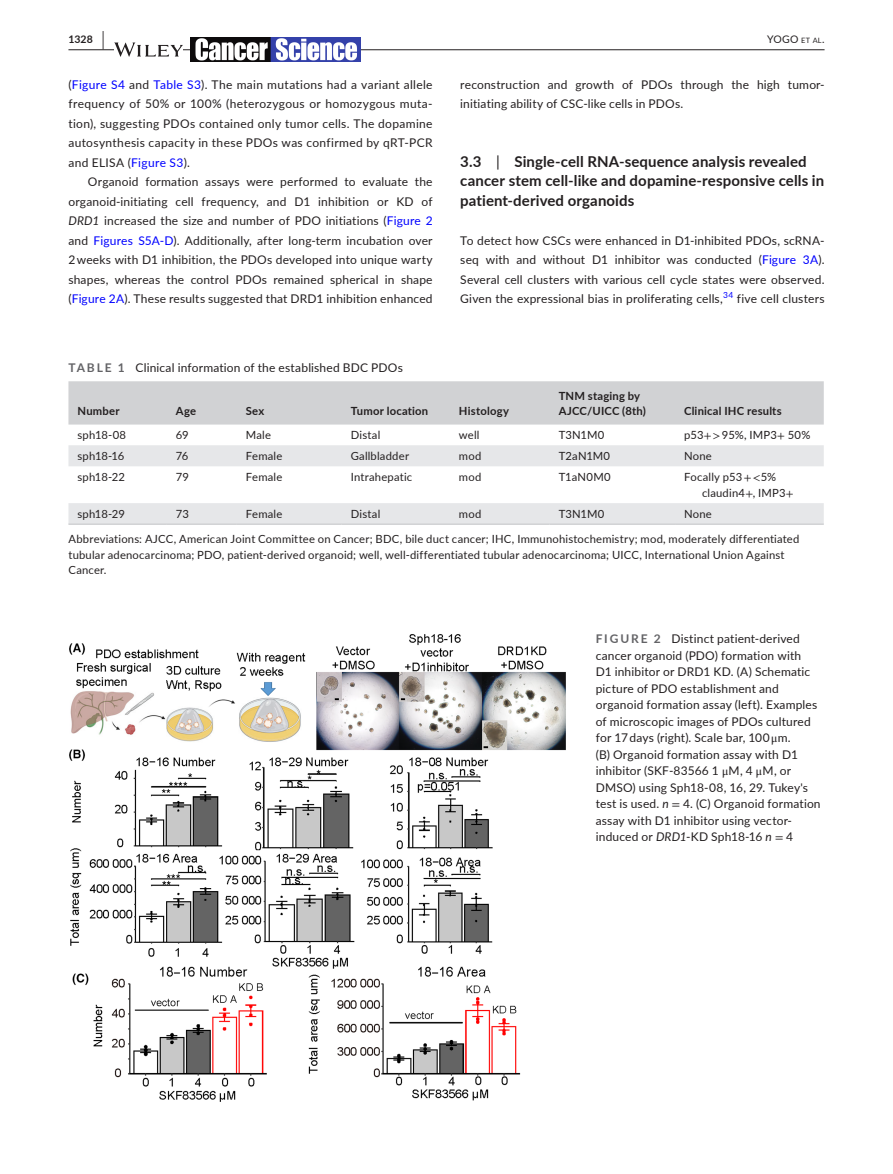
<style>
.page{position:relative;width:893px;height:1174px;background:#fff}
.page>*{position:absolute;margin:0;border:0;box-sizing:border-box;transform-origin:0 0}
.t1{font:700 15px/19.5px "Lato";letter-spacing:.005em;color:#231f20}
.t2{font:12px/19.5px "Lato";letter-spacing:.015em;color:#231f20;text-align:justify}
.t3{font:11.25px/15.8px "Lato";letter-spacing:.015em;color:#231f20}
.t4{font:700 11.25px/15.8px "Lato";letter-spacing:.02em;color:#231f20}
.t5{font:10.5px "Lato";color:#231f20}
.t6{font:700 10.5px "Lato";color:#231f20}
.t7{font:8.4px "Lato";color:#00f}
.s1{font-size:19.5px}
.s2{font-size:7.35px}
.s3{color:#00f}
.s4{font-style:italic}
.s5{font-weight:400}
.s6{font-weight:700;color:#636366}
.s7{font-family:"STIX"}
</style>
<div class="page">
<hr style="left:68px;top:49px;width:756px;height:1px;background:#231f20">
<svg style="left:114px;top:42px;width:69px;height:15px"></svg>
<img style="left:191px;top:38px;width:170px;height:24px">
<div style="left:68px;top:381px;width:756px;height:43px;background:#d1d2d4"></div>
<svg style="left:68px;top:445px;width:756px;height:78px;fill:#e9eaec"></svg>
<hr style="left:68px;top:523px;width:99px;height:2px;background:#d1d2d4">
<hr style="left:167px;top:523px;width:70px;height:2px;background:#d1d2d4">
<hr style="left:237px;top:523px;width:105px;height:2px;background:#d1d2d4">
<hr style="left:342px;top:523px;width:108px;height:2px;background:#d1d2d4">
<hr style="left:450px;top:523px;width:100px;height:2px;background:#d1d2d4">
<hr style="left:550px;top:523px;width:125px;height:2px;background:#d1d2d4">
<hr style="left:675px;top:523px;width:149px;height:2px;background:#d1d2d4">
<img style="left:69px;top:634px;width:497px;height:468px">
<p class="t6" style="left:68px;top:31px;width:37px">1328 <span class="s1">|</span></p>
<p class="t5" style="left:767px;top:31px;width:59px">YOGO <span class="s2">et al</span>.</p>
<p class="t2" style="left:68px;top:74px;width:366px">(<span class="s3">Figure S4</span> and <span class="s3">Table S3</span>). The main mutations had a variant allele frequency of 50% or 100% (heterozygous or homozygous muta&shy;tion), suggesting PDOs contained only tumor cells. The dopamine autosynthesis capacity in these PDOs was confirmed by qRT-PCR and ELISA (<span class="s3">Figure S3</span>).</p>
<p class="t2" style="left:68px;top:171px;width:366px;text-indent:20px">Organoid formation assays were performed to evaluate the organoid-initiating cell frequency, and D1 inhibition or KD of <span class="s4">DRD1</span> increased the size and number of PDO initiations (<span class="s3">Figure 2 </span>and <span class="s3">Figures S5A-D</span>). Additionally, after long-term incubation over 2 weeks with D1 inhibition, the PDOs developed into unique warty shapes, whereas the control PDOs remained spherical in shape (<span class="s3">Figure 2A</span>). These results suggested that DRD1 inhibition enhanced</p>
<p class="t2" style="left:460px;top:74px;width:366px">reconstruction and growth of PDOs through the high tumor&shy;initiating ability of CSC-like cells in PDOs.</p>
<p class="t1" style="left:460px;top:151px;width:365px">3.3 <span class="s5">|</span> Single-cell RNA-sequence analysis revealed cancer stem cell-like and dopamine-responsive cells in patient-derived organoids</p>
<p class="t2" style="left:460px;top:230px;width:366px">To detect how CSCs were enhanced in D1-inhibited PDOs, scRNA&shy;seq with and without D1 inhibitor was conducted (<span class="s3">Figure 3A</span>).<br>Several cell clusters with various cell cycle states were observed.<br>Given the expressional bias in proliferating cells,</p>
<p class="t7" style="left:723px;top:289px;width:12px">34</p>
<p class="t2" style="left:737px;top:288px;width:89px">five cell clusters</p>
<p class="t2" style="left:68px;top:357px;width:336px"><span class="s6">TABLE 1</span> Clinical information of the established BDC PDOs</p>
<p class="t4" style="left:77px;top:403px;width:44px">Number</p>
<p class="t4" style="left:176px;top:403px;width:22px">Age</p>
<p class="t4" style="left:246px;top:403px;width:20px">Sex</p>
<p class="t4" style="left:351px;top:403px;width:79px">Tumor location</p>
<p class="t4" style="left:459px;top:403px;width:51px">Histology</p>
<p class="t4" style="left:559px;top:387px;width:89px">TNM staging by<br>AJCC/UICC (8th)</p>
<p class="t4" style="left:684px;top:403px;width:99px">Clinical IHC results</p>
<p class="t3" style="left:77px;top:427px;width:50px">sph18-08</p>
<p class="t3" style="left:176px;top:427px;width:14px">69</p>
<p class="t3" style="left:246px;top:427px;width:27px">Male</p>
<p class="t3" style="left:351px;top:427px;width:31px">Distal</p>
<p class="t3" style="left:459px;top:427px;width:22px">well</p>
<p class="t3" style="left:559px;top:427px;width:47px">T3N1M0</p>
<p class="t3" style="left:684px;top:427px;width:128px">p53<span class="s7">+&gt;</span> 95%, IMP3<span class="s7">+</span> 50%</p>
<p class="t3" style="left:77px;top:448px;width:48px">sph18-16</p>
<p class="t3" style="left:176px;top:448px;width:14px">76</p>
<p class="t3" style="left:246px;top:448px;width:38px">Female</p>
<p class="t3" style="left:351px;top:448px;width:60px">Gallbladder</p>
<p class="t3" style="left:459px;top:448px;width:24px">mod</p>
<p class="t3" style="left:559px;top:448px;width:53px">T2aN1M0</p>
<p class="t3" style="left:684px;top:448px;width:29px">None</p>
<p class="t3" style="left:77px;top:469px;width:49px">sph18-22</p>
<p class="t3" style="left:176px;top:469px;width:15px">79</p>
<p class="t3" style="left:246px;top:469px;width:38px">Female</p>
<p class="t3" style="left:351px;top:469px;width:63px">Intrahepatic</p>
<p class="t3" style="left:459px;top:469px;width:24px">mod</p>
<p class="t3" style="left:559px;top:469px;width:54px">T1aN0M0</p>
<p class="t3" style="left:702px;top:469px;width:93px;text-indent:-18px">Focally p53 <span class="s7">+&lt;</span>5% claudin4<span class="s7">+</span>, IMP3<span class="s7">+</span></p>
<p class="t3" style="left:77px;top:506px;width:49px">sph18-29</p>
<p class="t3" style="left:176px;top:506px;width:15px">73</p>
<p class="t3" style="left:246px;top:506px;width:38px">Female</p>
<p class="t3" style="left:351px;top:506px;width:31px">Distal</p>
<p class="t3" style="left:459px;top:506px;width:24px">mod</p>
<p class="t3" style="left:559px;top:506px;width:47px">T3N1M0</p>
<p class="t3" style="left:684px;top:506px;width:29px">None</p>
<p class="t3" style="left:68px;top:530px;width:732px">Abbreviations: AJCC, American Joint Committee on Cancer; BDC, bile duct cancer; IHC, Immunohistochemistry; mod, moderately differentiated tubular adenocarcinoma; PDO, patient-derived organoid; well, well-differentiated tubular adenocarcinoma; UICC, International Union Against<br>Cancer.</p>
<p class="t2" style="left:596px;top:630px;width:226px;line-height:16.5px;text-align:left"><span class="s6">FIGURE 2</span> Distinct patient-derived cancer organoid (PDO) formation with<br>D1 inhibitor or DRD1 KD. (A) Schematic picture of PDO establishment and organoid formation assay (left). Examples of microscopic images of PDOs cultured for 17 days (right). Scale bar, 100 <span class="s7">μ</span>m.<br>(B) Organoid formation assay with D1 inhibitor (SKF-83566 1 <span class="s7">μ</span>M, 4 <span class="s7">μ</span>M, or DMSO) using Sph18-08, 16, 29. Tukey's test is used. <span class="s4">n</span> <span class="s7">=</span> 4. (C) Organoid formation assay with D1 inhibitor using vector&shy;induced or <span class="s4">DRD1</span>-KD Sph18-16 <span class="s4">n</span> <span class="s7">=</span> 4</p>
</div>
